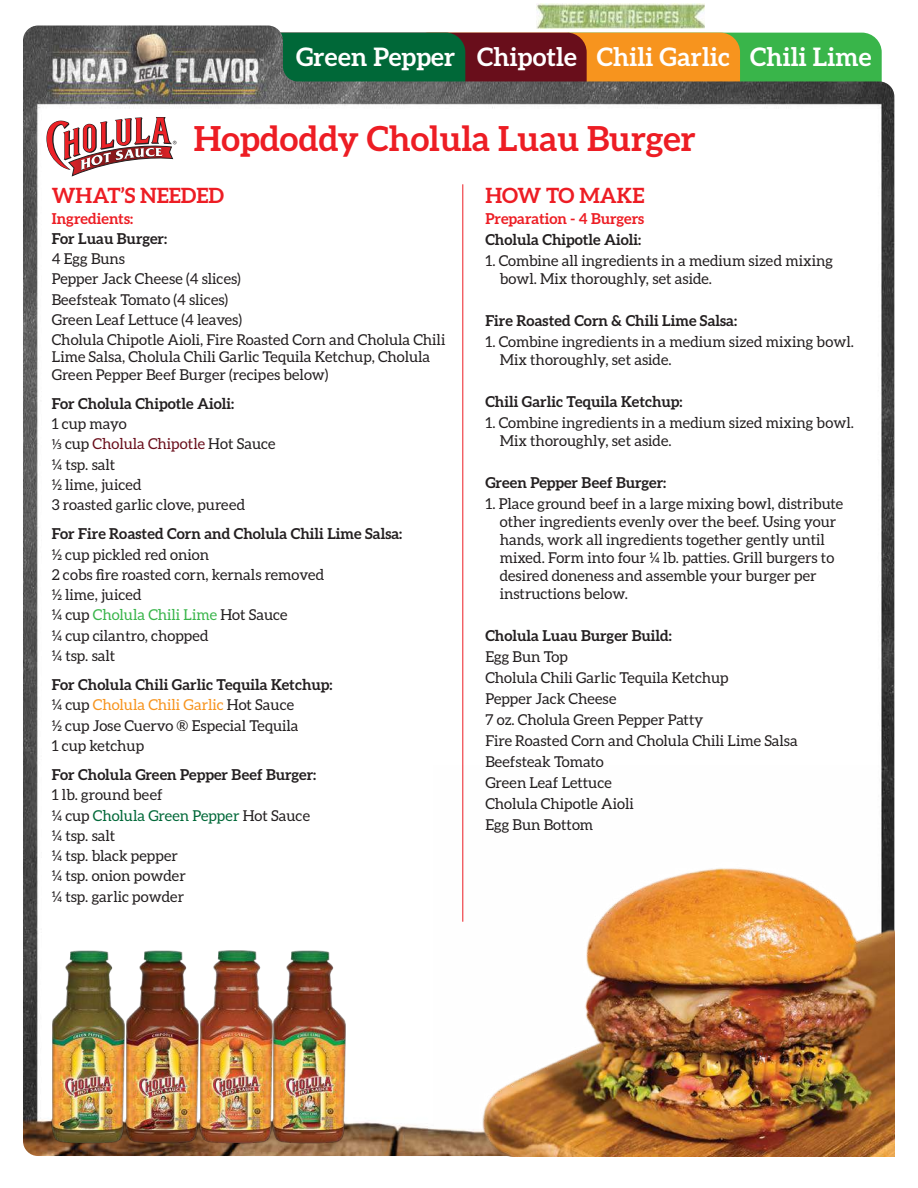
<style>
.page{position:relative;width:918px;height:1188px;background:#fff}
.page>*{position:absolute;margin:0;border:0;box-sizing:border-box;transform-origin:0 0}
.t1{font:700 34.5px "Aleo";color:#ed1d24}
.t2{font:700 25.5px "Aleo";letter-spacing:.005em;color:#fff}
.t3{font:700 21px "Aleo";color:#ed1d24}
.t4{font:15px/20.2px "Aleo";color:#231f20}
.t5{font:700 15px "Aleo";color:#231f20}
.t6{font:700 15px "Aleo";color:#ed1d24}
.s1{font-family:"Myriad Pro"}
.s2{color:#690e1b}
.s3{color:#39b54a}
.s4{font-weight:700}
.s5{color:#f7941e}
.s6{color:#006838}
</style>
<div class="page">
<img style="left:23px;top:26px;width:871px;height:1130px">
<svg style="left:45px;top:115px;width:132px;height:63px"></svg>
<img style="left:204px;top:946px;width:65px;height:202px">
<img style="left:48px;top:946px;width:73px;height:202px">
<img style="left:269px;top:946px;width:82px;height:202px">
<img style="left:121px;top:946px;width:83px;height:202px">
<hr style="left:462px;top:184px;width:1px;height:738px;background:#ed1d24">
<img style="left:434px;top:765px;width:460px;height:391px">
<img style="left:536px;top:4px;width:169px;height:24px">
<h2 class="t2" style="left:296px;top:42px;width:577px">Green Pepper Chipotle Chili Garlic Chili Lime</h2>
<h1 class="t1" style="left:194px;top:118px;width:503px">Hopdoddy Cholula Luau Burger</h1>
<h3 class="t3" style="left:485px;top:184px;width:161px">HOW TO MAKE</h3>
<p class="t6" style="left:485px;top:210px;width:160px">Preparation - 4 Burgers</p>
<p class="t5" style="left:485px;top:231px;width:157px">Cholula Chipotle Aioli:</p>
<p class="t4" style="left:500px;top:252px;width:335px;line-height:18px;text-indent:-14px">1. Combine all ingredients in a medium sized mixing bowl. Mix thoroughly, set aside.</p>
<p class="t5" style="left:485px;top:312px;width:253px">Fire Roasted Corn &amp; Chili Lime Salsa:</p>
<p class="t4" style="left:500px;top:333px;width:356px;line-height:18px;text-indent:-14px">1. Combine ingredients in a medium sized mixing bowl.<br>Mix thoroughly, set aside.</p>
<p class="t5" style="left:485px;top:393px;width:199px">Chili Garlic Tequila Ketchup:</p>
<p class="t4" style="left:500px;top:414px;width:356px;line-height:18px;text-indent:-14px">1. Combine ingredients in a medium sized mixing bowl.<br>Mix thoroughly, set aside.</p>
<p class="t5" style="left:485px;top:474px;width:182px">Green Pepper Beef Burger:</p>
<p class="t4" style="left:500px;top:495px;width:345px;line-height:18px;text-indent:-14px">1. Place ground beef in a large mixing bowl, distribute other ingredients evenly over the beef. Using your hands, work all ingredients together gently until mixed. Form into four ¼ lb. patties. Grill burgers to desired doneness and assemble your burger per instructions below.</p>
<p class="t5" style="left:485px;top:627px;width:188px">Cholula Luau Burger Build:</p>
<p class="t4" style="left:485px;top:646px;width:314px;line-height:21px">Egg Bun Top<br>Cholula Chili Garlic Tequila Ketchup<br>Pepper Jack Cheese<br>7 oz. Cholula Green Pepper Patty<br>Fire Roasted Corn and Cholula Chili Lime Salsa<br>Beefsteak Tomato<br>Green Leaf Lettuce<br>Cholula Chipotle Aioli<br>Egg Bun Bottom</p>
<h3 class="t3" style="left:52px;top:184px;width:174px">WHAT’S NEEDED</h3>
<p class="t6" style="left:52px;top:209px;width:83px">Ingredients:</p>
<p class="t5" style="left:52px;top:230px;width:117px">For Luau Burger:</p>
<p class="t4" style="left:52px;top:248px;width:395px">4 Egg Buns<br>Pepper Jack Cheese (4 slices)<br>Beefsteak Tomato (4 slices)<br>Green Leaf Lettuce (4 leaves)<br>Cholula Chipotle Aioli, Fire Roasted Corn and Cholula Chili</p>
<p class="t4" style="left:52px;top:348px;width:380px;line-height:17.2px">Lime Salsa, Cholula Chili Garlic Tequila Ketchup, Cholula<br>Green Pepper Beef Burger (recipes below)</p>
<p class="t5" style="left:52px;top:395px;width:184px">For Cholula Chipotle Aioli:</p>
<p class="t4" style="left:52px;top:413px;width:225px">1 cup mayo<br><span class="s1">1⁄3</span> cup <span class="s2">Cholula Chipotle</span> Hot Sauce ¼ tsp. salt<br>½ lime, juiced<br>3 roasted garlic clove, pureed</p>
<p class="t5" style="left:52px;top:525px;width:352px">For Fire Roasted Corn and Cholula Chili Lime Salsa:</p>
<p class="t4" style="left:52px;top:544px;width:274px">½ cup pickled red onion<br>2 cobs fire roasted corn, kernals removed ½ lime, juiced<br>¼ cup <span class="s3">Cholula Chili Lime</span> Hot Sauce<br>¼ cup cilantro, chopped<br>¼ tsp. salt</p>
<p class="t4" style="left:52px;top:674px;width:282px"><span class="s4">For Cholula Chili Garlic Tequila Ketchup: </span>¼ cup <span class="s5">Cholula Chili Garlic</span> Hot Sauce<br>½ cup Jose Cuervo ® Especial Tequila<br>1 cup ketchup</p>
<p class="t5" style="left:52px;top:766px;width:266px">For Cholula Green Pepper Beef Burger:</p>
<p class="t4" style="left:52px;top:785px;width:260px">1 lb. ground beef<br>¼ cup <span class="s6">Cholula Green Pepper</span> Hot Sauce ¼ tsp. salt<br>¼ tsp. black pepper<br>¼ tsp. onion powder<br>¼ tsp. garlic powder</p>
</div>
